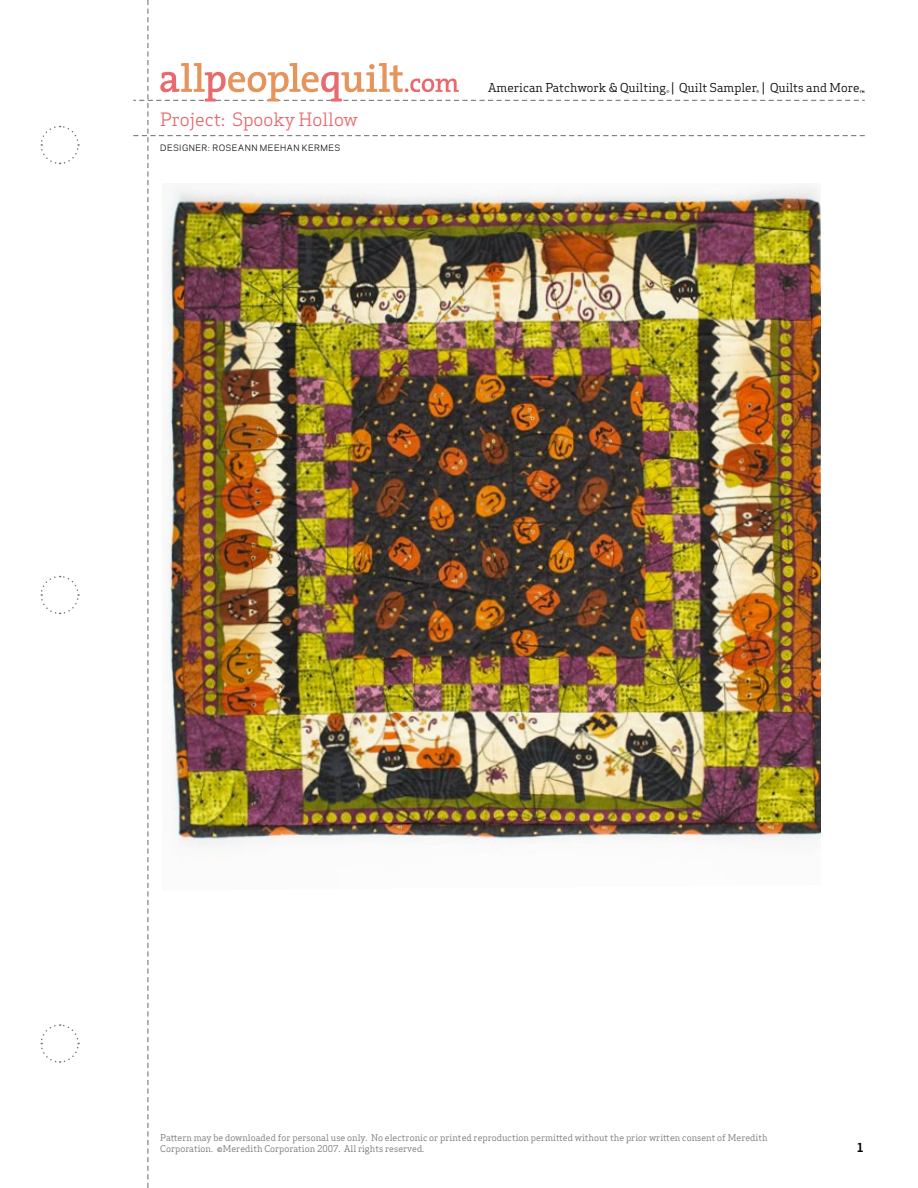
<style>
.page{position:relative;width:918px;height:1188px;background:#fff}
.page>*{position:absolute;margin:0;border:0;box-sizing:border-box;transform-origin:0 0}
.t1{font:18px "Apex Serif";color:#e9696c}
.t2{font:12px "Apex Serif";color:#000}
.t3{font:9px/10.8px "Apex Serif";color:#6d6f71}
.t4{font:8.25px "Galaxie Polaris";letter-spacing:.055em;color:#000}
</style>
<div class="page">
<svg style="left:40px;top:125px;width:40px;height:40px"></svg>
<svg style="left:40px;top:1024px;width:40px;height:39px"></svg>
<svg style="left:40px;top:575px;width:40px;height:40px"></svg>
<img style="left:133px;top:0;width:732px;height:1188px">
<h1 class="t1" style="left:160px;top:108px;width:199px">Project: Spooky Hollow</h1>
<p class="t4" style="left:160px;top:141px;width:182px">DESIGNER: ROSEANN MEEHAN KERM ES</p>
<h2 class="t2" style="left:488px;top:80px;width:373px">American Patchwork &amp; Quilting | Quilt Sampler | Quilts and More</h2>
<p class="t3" style="left:160px;top:1132px;width:609px">Pattern may be downloaded for personal use only. No electronic or printed reproduction permitted without the prior written consent of Meredith<br>Corporation. ©Meredith Corporation 2007. All rights reserved.</p>
</div>
